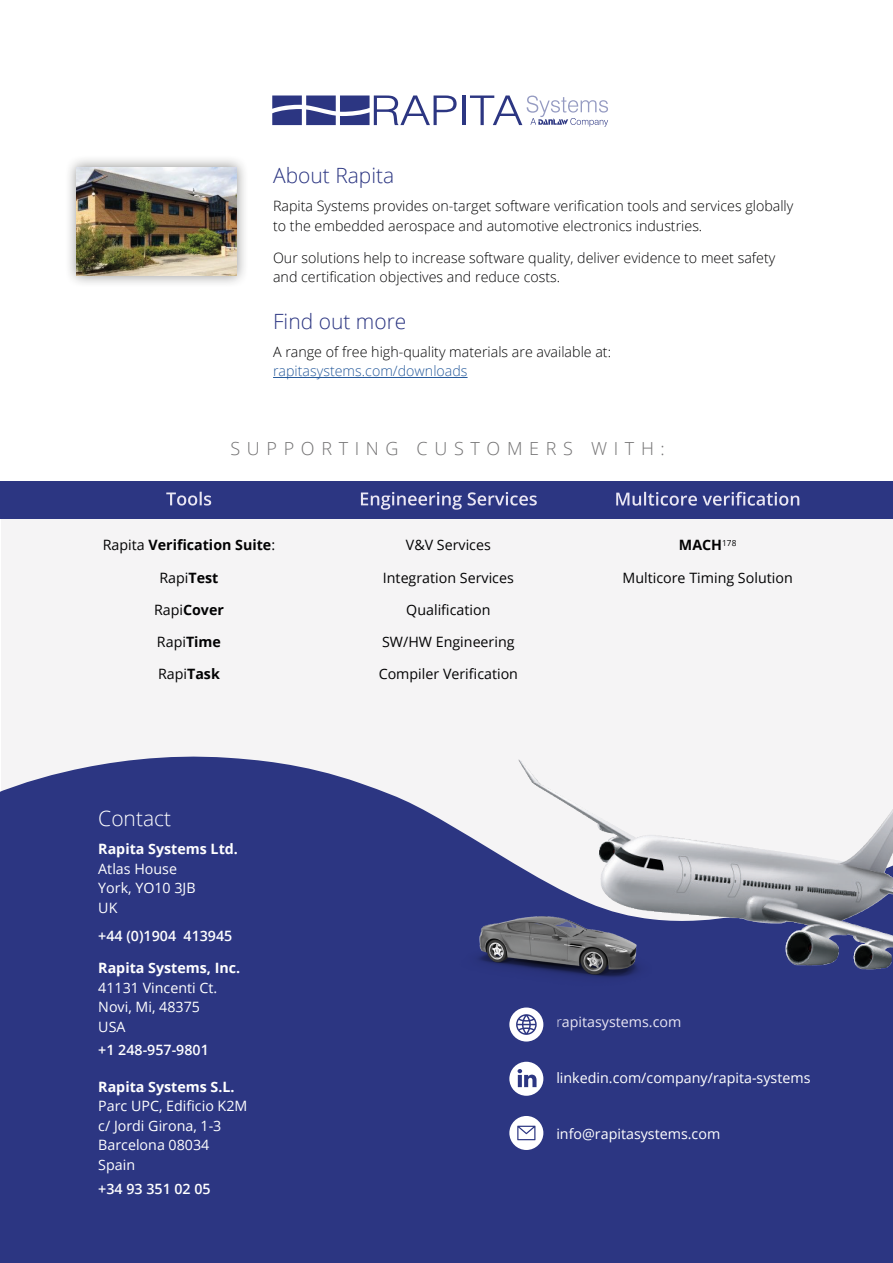
<style>
.page{position:relative;width:893px;height:1263px;background:#fff}
.page>*{position:absolute;margin:0;border:0;box-sizing:border-box;transform-origin:0 0}
.t1{font:300 21px "Open Sans";color:#2c3682}
.t2{font:300 21px "Open Sans";color:#fff}
.t3{font:300 18px "Open Sans";letter-spacing:.37em;color:#727172}
.t4{font:300 14.25px/19.5px "Open Sans";color:#020203}
.t5{font:14.25px/19.5px "Open Sans";color:#fff}
.t6{font:14.25px "Open Sans";color:#020203}
.t7{font:700 14.25px "Open Sans";color:#fff}
.t8{font:600 14.25px "Open Sans";color:#fff}
.t9{font:700 14.25px "Open Sans";color:#020203}
.t10{font:300 14.25px "Open Sans";color:#275b9c}
.t11{font:14.25px "Open Sans";color:#e8e5f3}
.s1{font-weight:400}
.s2{font-weight:700}
.s3{font-weight:300}
</style>
<div class="page">
<div style="left:0;top:481px;width:893px;height:37px;background:#2c3682"></div>
<div style="left:1px;top:519px;width:892px;height:744px;background:#f5f4f5"></div>
<svg style="left:0;top:756px;width:518px;height:224px;fill:#2c3682"></svg>
<div style="left:0;top:980px;width:893px;height:283px;background:#2c3682"></div>
<hr style="left:273px;top:377px;width:195px;height:1px;background:#275b9c">
<svg style="left:509px;top:1116px;width:34px;height:34px"></svg>
<svg style="left:509px;top:1007px;width:34px;height:34px"></svg>
<svg style="left:509px;top:1062px;width:34px;height:34px"></svg>
<div style="left:65px;top:155px;width:184px;height:133px;background:#1d1d1b;opacity:.48"></div>
<img style="left:77px;top:167px;width:160px;height:109px">
<img style="left:518px;top:759px;width:375px;height:221px">
<img style="left:456px;top:917px;width:196px;height:63px">
<svg style="left:272px;top:95px;width:185px;height:30px"></svg>
<hr style="left:462px;top:95px;width:4px;height:30px;background:#2c3682">
<svg style="left:470px;top:95px;width:138px;height:32px"></svg>
<svg style="left:361px;top:492px;width:176px;height:18px"></svg>
<svg style="left:616px;top:492px;width:183px;height:14px"></svg>
<svg style="left:166px;top:492px;width:45px;height:13px"></svg>
<h1 class="t1" style="left:273px;top:161px;width:123px">About Rapita</h1>
<p class="t4" style="left:273px;top:196px;width:522px">Rapita Systems provides on-target software verification tools and services globally to the embedded aerospace and automotive electronics industries.</p>
<p class="t4" style="left:273px;top:248px;width:504px">Our solutions help to increase software quality, deliver evidence to meet safety and certification objectives and reduce costs.</p>
<h1 class="t1" style="left:273px;top:307px;width:135px">Find out more</h1>
<p class="t4" style="left:273px;top:342px;width:340px">A range of free high-quality materials are available at:</p>
<p class="t10" style="left:273px;top:361px;width:196px">rapitasystems.com/downloads</p>
<p class="t3" style="left:230px;top:436px;width:436px">SUPPORTING CUSTOMERS WITH:</p>
<p class="t9" style="left:103px;top:535px;width:174px"><span class="s1">Rapita</span> Verification Suite<span class="s1">:</span></p>
<p class="t6" style="left:159px;top:568px;width:61px">Rapi<span class="s2">Test</span></p>
<p class="t9" style="left:154px;top:600px;width:71px"><span class="s1">Rapi</span>Cover</p>
<p class="t6" style="left:157px;top:632px;width:66px">Rapi<span class="s2">Time</span></p>
<p class="t6" style="left:158px;top:664px;width:63px">Rapi<span class="s2">Task</span></p>
<h1 class="t2" style="left:98px;top:804px;width:74px">Contact</h1>
<p class="t7" style="left:98px;top:839px;width:141px">Rapita Systems Ltd.</p>
<p class="t5" style="left:98px;top:858px;width:99px">Atlas House<br>York, YO10 3JB<br>UK</p>
<p class="t8" style="left:98px;top:926px;width:136px">+44 (0)1904 413945</p>
<p class="t7" style="left:98px;top:958px;width:143px">Rapita Systems, Inc.</p>
<p class="t5" style="left:98px;top:977px;width:120px">41131 Vincenti Ct.<br>Novi, Mi, 48375<br>USA</p>
<p class="t8" style="left:98px;top:1040px;width:112px">+1 248-957-9801</p>
<p class="t7" style="left:98px;top:1077px;width:138px">Rapita Systems S.L.</p>
<p class="t5" style="left:98px;top:1096px;width:151px">Parc UPC, Edificio K2M c/ Jordi Girona, 1-3<br>Barcelona 08034<br>Spain</p>
<p class="t8" style="left:98px;top:1179px;width:114px">+34 93 351 02 05</p>
<p class="t6" style="left:406px;top:535px;width:87px">V&amp;V Services</p>
<p class="t6" style="left:383px;top:568px;width:132px">Integration Services</p>
<p class="t6" style="left:406px;top:600px;width:86px">Qualification</p>
<p class="t6" style="left:382px;top:632px;width:134px">SW/HW Engineering</p>
<p class="t6" style="left:379px;top:664px;width:141px">Compiler Verification</p>
<p class="t9" style="left:679px;top:535px;width:59px">MACH<sup>178</sup></p>
<p class="t6" style="left:623px;top:568px;width:172px">Multicore Timing Solution</p>
<p class="t11" style="left:556px;top:1012px;width:127px"><span class="s3">r</span>apitasystems.com</p>
<p class="t5" style="left:556px;top:1068px;width:256px">linkedin.com/company/rapita-systems</p>
<p class="t5" style="left:556px;top:1123px;width:165px">info@rapitasystems.com</p>
</div>
